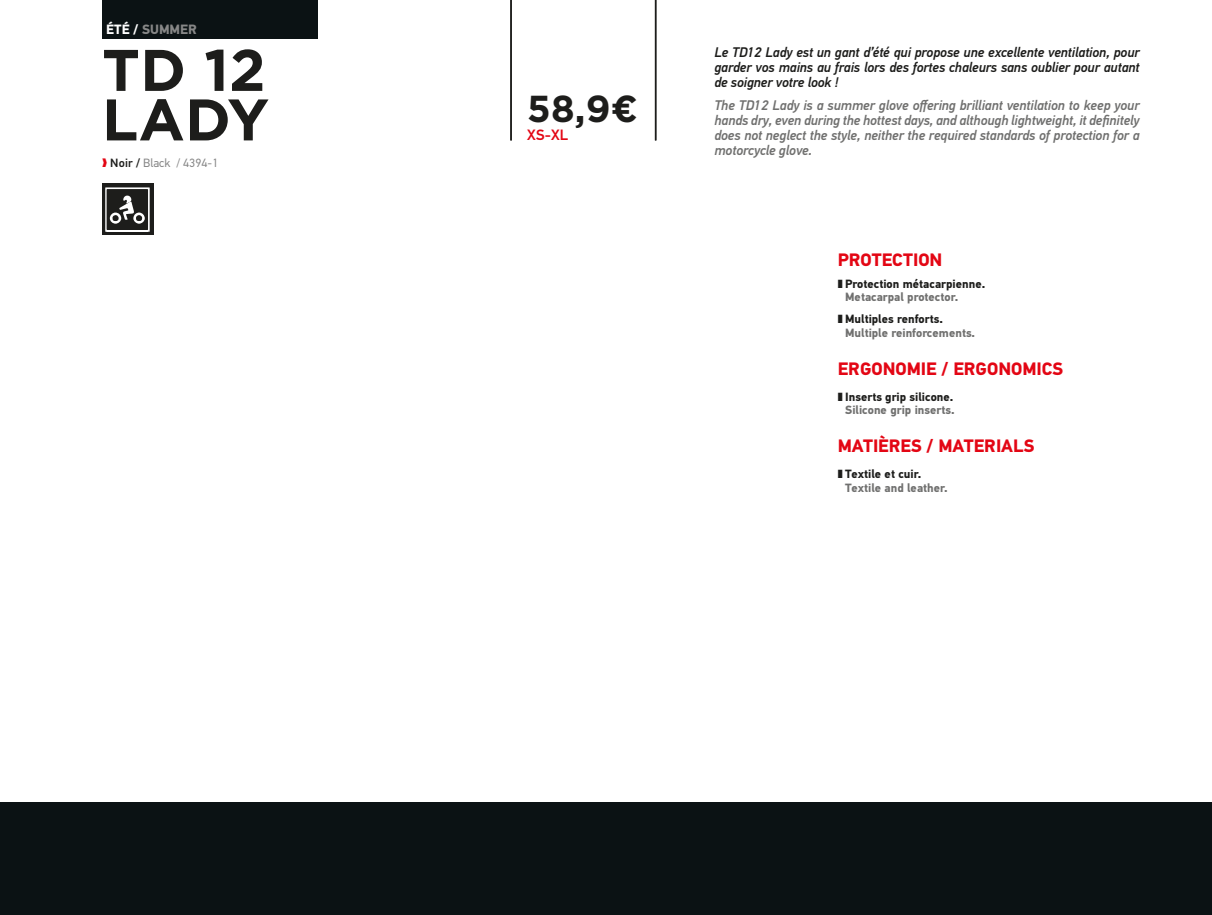
<style>
.page{position:relative;width:1212px;height:915px;background:#fff}
.page>*{position:absolute;margin:0;border:0;box-sizing:border-box;transform-origin:0 0}
.t1{font:700 58.5px/49.5px "Gotham";letter-spacing:.005em;color:#1d1d1b}
.t2{font:700 37.5px "Gotham";color:#1d1d1b}
.t3{font:700 18px "PF Din Text Pro";color:#e30614}
.t4{font:500 15px "PF Din Text Pro";color:#e30614}
.t5{font:italic 500 13.95px/15px "PF Din Text Pro";letter-spacing:-.01em;color:#70706f;text-align:justify}
.t6{font:italic 500 13.95px/15px "PF Din Text Pro";letter-spacing:-.01em;color:#1d1d1b;text-align:justify}
.t7{font:700 13.5px "PF Din Text Pro";color:#878787}
.t8{font:700 12px/13.5px "PF Din Text Pro";color:#1d1d1b}
.t9{font:700 12px/13.5px "PF Din Text Pro";color:#70706f}
.t10{font:12px "PF Din Text Pro";letter-spacing:.01em;color:#878787}
.s1{color:#fff}
.s2{color:#e30614}
.s3{font-weight:500;color:#1d1d1b}
.s4{color:#70706f}
.s5{color:#1d1d1b}
</style>
<div class="page">
<div style="left:0;top:802px;width:1212px;height:112px;background:#0b1214"></div>
<div style="left:102px;top:0;width:215px;height:38px;background:#0b1214"></div>
<hr style="left:510px;top:0;width:2px;height:140px;background:#1d1d1b">
<hr style="left:655px;top:0;width:1px;height:140px;background:#1d1d1b">
<div style="left:102px;top:184px;width:51px;height:51px;background:#1d1d1b"></div>
<svg style="left:105px;top:187px;width:45px;height:45px"></svg>
<p class="t7" style="left:106px;top:21px;width:92px"><span class="s1">ÉTÉ /</span> SUMMER</p>
<h1 class="t1" style="left:102px;top:45px;width:169px">TD 12<br>LADY</h1>
<p class="t10" style="left:102px;top:156px;width:118px"><span class="s2">❱</span> <span class="s3">Noir /</span> Black / 4394-1</p>
<h2 class="t2" style="left:527px;top:83px;width:112px">58,9€</h2>
<p class="t4" style="left:527px;top:126px;width:43px">XS-XL</p>
<p class="t6" style="left:714px;top:44px;width:427px">Le TD12 Lady est un gant d’été qui propose une excellente ventilation, pour garder vos mains au frais lors des fortes chaleurs sans oublier pour autant de soigner votre look !</p>
<p class="t5" style="left:714px;top:98px;width:427px">The TD12 Lady is a summer glove offering brilliant ventilation to keep your hands dry, even during the hottest days, and although lightweight, it definitely does not neglect the style, neither the required standards of protection for a motorcycle glove.</p>
<p class="t3" style="left:838px;top:248px;width:106px">PROTECTION</p>
<p class="t8" style="left:845px;top:276px;width:142px;text-indent:-8px">❚ Protection métacarpienne.<br><span class="s4">Metacarpal protector.</span></p>
<p class="t9" style="left:845px;top:312px;width:131px;text-indent:-8px"><span class="s5">❚ Multiples renforts.<br></span>Multiple reinforcements.</p>
<p class="t3" style="left:838px;top:357px;width:227px">ERGONOMIE / ERGONOMICS</p>
<p class="t8" style="left:838px;top:389px;width:118px;text-align:right">❚ Inserts grip silicone.<br><span class="s4">Silicone grip inserts.</span></p>
<p class="t3" style="left:838px;top:435px;width:198px">MATIÈRES / MATERIALS</p>
<p class="t9" style="left:845px;top:467px;width:104px;text-indent:-8px"><span class="s5">❚ Textile et cuir.<br></span>Textile and leather.</p>
</div>
